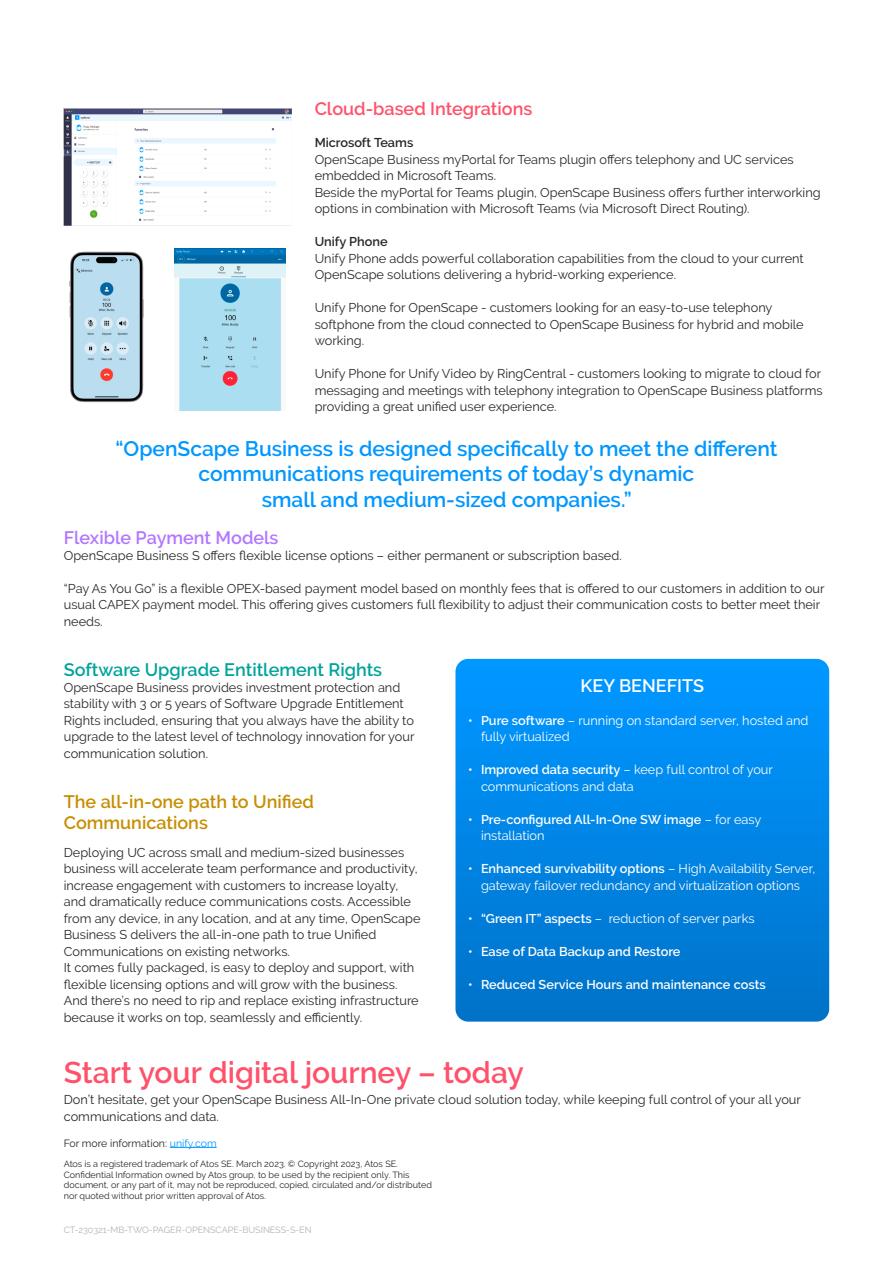
<style>
.page{position:relative;width:893px;height:1263px;background:#fff}
.page>*{position:absolute;margin:0;border:0;box-sizing:border-box;transform-origin:0 0}
.t1{font:600 30px "Raleway";color:#ff516a}
.t2{font:600 21px/25.2px "Raleway";color:#0097ff;text-align:center}
.t3{font:600 18px/21.6px "Raleway";color:#c78e00}
.t4{font:600 18px "Raleway";color:#00a49c}
.t5{font:600 18px "Raleway";color:#ff516a}
.t6{font:600 18px "Raleway";color:#b376ff}
.t7{font:600 18px "Raleway";color:#fff}
.t8{font:12.75px/16.5px "Raleway";color:#272727}
.t9{font:12.75px/16.5px "Raleway";color:#fff}
.t10{font:600 12.75px/16.5px "Raleway";color:#fff}
.t11{font:600 12.75px "Raleway";color:#272727}
.t12{font:10.5px "Raleway";color:#272727}
.t13{font:9px/10.8px "Raleway";color:#272727}
.t14{font:9px "Raleway";color:#b3b2b2}
.s1{font-weight:600}
.s2{font-weight:400}
.s3{color:#0097ff}
</style>
<div class="page">
<hr style="left:170px;top:1147px;width:47px;height:1px;background:#0097ff">
<img style="left:64px;top:108px;width:227px;height:117px">
<img style="left:69px;top:251px;width:75px;height:152px">
<img style="left:175px;top:249px;width:111px;height:162px">
<svg style="left:455px;top:659px;width:374px;height:363px;background:#0487e5"></svg>
<h3 class="t5" style="left:315px;top:98px;width:219px">Cloud-based Integrations</h3>
<p class="t11" style="left:315px;top:135px;width:100px">Microsoft Teams</p>
<p class="t8" style="left:315px;top:151px;width:507px">OpenScape Business myPortal for Teams plugin offers telephony and UC services embedded in Microsoft Teams.<br>Beside the myPortal for Teams plugin, OpenScape Business offers further interworking options in combination with Microsoft Teams (via Microsoft Direct Routing).</p>
<p class="t11" style="left:315px;top:234px;width:75px">Unify Phone</p>
<p class="t8" style="left:315px;top:250px;width:491px">Unify Phone adds powerful collaboration capabilities from the cloud to your current<br>OpenScape solutions delivering a hybrid-working experience.</p>
<p class="t8" style="left:315px;top:300px;width:491px">Unify Phone for OpenScape - customers looking for an easy-to-use telephony softphone from the cloud connected to OpenScape Business for hybrid and mobile working.</p>
<p class="t8" style="left:315px;top:365px;width:509px;text-align:justify">Unify Phone for Unify Video by RingCentral - customers looking to migrate to cloud for messaging and meetings with telephony integration to OpenScape Business platforms providing a great unified user experience.</p>
<h2 class="t2" style="left:115px;top:436px;width:664px">“OpenScape Business is designed specifically to meet the different communications requirements of today’s dynamic<br>small and medium-sized companies.”</h2>
<h3 class="t6" style="left:64px;top:527px;width:216px">Flexible Payment Models</h3>
<p class="t8" style="left:64px;top:547px;width:559px">OpenScape Business S offers flexible license options – either permanent or subscription based.</p>
<p class="t8" style="left:64px;top:580px;width:762px">“Pay As You Go” is a flexible OPEX-based payment model based on monthly fees that is offered to our customers in addition to our usual CAPEX payment model. This offering gives customers full flexibility to adjust their communication costs to better meet their needs.</p>
<h3 class="t4" style="left:64px;top:659px;width:320px">Software Upgrade Entitlement Rights</h3>
<p class="t8" style="left:64px;top:679px;width:352px">OpenScape Business provides investment protection and stability with 3 or 5 years of Software Upgrade Entitlement Rights included, ensuring that you always have the ability to upgrade to the latest level of technology innovation for your communication solution.</p>
<h3 class="t3" style="left:64px;top:791px;width:252px">The all-in-one path to Unified<br>Communications</h3>
<p class="t8" style="left:64px;top:844px;width:358px">Deploying UC across small and medium-sized businesses business will accelerate team performance and productivity, increase engagement with customers to increase loyalty, and dramatically reduce communications costs. Accessible from any device, in any location, and at any time, OpenScape Business S delivers the all-in-one path to true Unified Communications on existing networks.<br>It comes fully packaged, is easy to deploy and support, with flexible licensing options and will grow with the business.<br>And there’s no need to rip and replace existing infrastructure because it works on top, seamlessly and efficiently.</p>
<h1 class="t1" style="left:64px;top:1055px;width:462px">Start your digital journey – today</h1>
<p class="t8" style="left:64px;top:1092px;width:739px">Don’t hesitate, get your OpenScape Business All-In-One private cloud solution today, while keeping full control of your all your communications and data.</p>
<h3 class="t7" style="left:581px;top:675px;width:125px">KEY BENEFITS</h3>
<p class="t9" style="left:481px;top:712px;width:329px;text-indent:-13px"><span class="s1">• Pure software</span> – running on standard server, hosted and fully virtualized</p>
<p class="t9" style="left:481px;top:762px;width:293px;text-indent:-13px"><span class="s1">• Improved data security</span> – keep full control of your communications and data</p>
<p class="t10" style="left:481px;top:811px;width:282px;text-indent:-13px">• Pre-configured All-In-One SW image <span class="s2">– for easy installation</span></p>
<p class="t9" style="left:468px;top:861px;width:349px;text-align:center"><span class="s1">• Enhanced survivability options</span> – High Availability Server, gateway failover redundancy and virtualization options</p>
<p class="t9" style="left:468px;top:910px;width:288px"><span class="s1">• “Green IT” aspects</span> – reduction of server parks</p>
<p class="t10" style="left:468px;top:943px;width:214px">• Ease of Data Backup and Restore</p>
<p class="t10" style="left:468px;top:976px;width:299px">• Reduced Service Hours and maintenance costs</p>
<p class="t12" style="left:64px;top:1137px;width:154px">For more information: <span class="s3">unify.com</span></p>
<p class="t13" style="left:64px;top:1158px;width:370px">Atos is a registered trademark of Atos SE. March 2023. © Copyright 2023, Atos SE.<br>Confidential Information owned by Atos group, to be used by the recipient only. This document, or any part of it, may not be reproduced, copied, circulated and/or distributed nor quoted without prior written approval of Atos.</p>
<p class="t14" style="left:64px;top:1224px;width:249px">CT-230321-MB-TWO-PAGER-OPENSCAPE-BUSINESS-S-EN</p>
</div>
